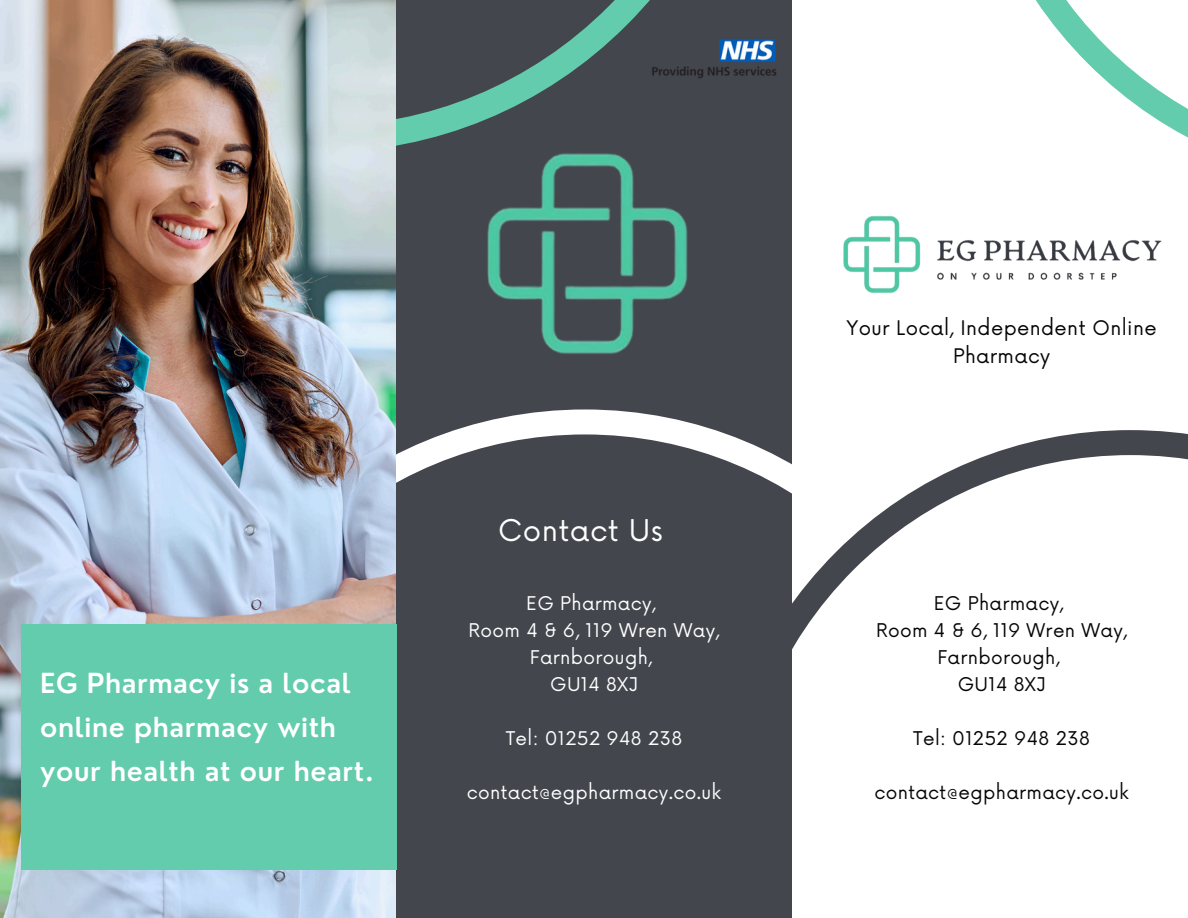
<style>
.page{position:relative;width:1188px;height:918px;background:#43464d}
.page>*{position:absolute;margin:0;border:0;box-sizing:border-box;transform-origin:0 0}
.t1{font:29.25px "Now";letter-spacing:.02em;color:#fff}
.t2{font:600 27px/43.8px "Nourd";letter-spacing:.02em;color:#fff}
.t3{font:19.65px/28.7px "Now";letter-spacing:.02em;color:#050505;text-align:center}
.t4{font:18.45px/27px "Now";letter-spacing:.02em;color:#fff;text-align:center}
.t5{font:18.45px/27px "Now";letter-spacing:.02em;color:#050505;text-align:center}
</style>
<div class="page">
<svg style="left:396px;top:0;width:254px;height:146px"></svg>
<img style="left:0;top:0;width:396px;height:918px">
<div style="left:792px;top:0;width:396px;height:918px;background:#fff"></div>
<div style="left:21px;top:624px;width:375px;height:245px;background:#63ccad"></div>
<img style="left:649px;top:27px;width:128px;height:64px">
<svg style="left:1036px;top:0;width:152px;height:138px"></svg>
<svg style="left:714px;top:430px;width:474px;height:219px"></svg>
<img style="left:843px;top:215px;width:319px;height:78px">
<img style="left:487px;top:153px;width:201px;height:201px">
<p class="t2" style="left:40px;top:661px;width:335px">EG Pharmacy is a local online pharmacy with your health at our heart.</p>
<p class="t1" style="left:498px;top:514px;width:166px">Contact Us</p>
<p class="t4" style="left:526px;top:591px;width:131px">EG Pharmacy,</p>
<p class="t4" style="left:469px;top:618px;width:252px">Room 4 &amp; 6, 119 Wren Way,<br>Farnborough,</p>
<p class="t4" style="left:550px;top:672px;width:89px">GU14 8XJ</p>
<h2 class="t4" style="left:506px;top:726px;width:178px">Tel: 01252 948 238</h2>
<p class="t4" style="left:467px;top:780px;width:256px">contact@egpharmacy.co.uk</p>
<p class="t3" style="left:847px;top:314px;width:312px">Your Local, Independent Online<br>Pharmacy</p>
<p class="t5" style="left:934px;top:591px;width:131px">EG Pharmacy,</p>
<p class="t5" style="left:876px;top:618px;width:252px">Room 4 &amp; 6, 119 Wren Way,<br>Farnborough,</p>
<p class="t5" style="left:958px;top:672px;width:89px">GU14 8XJ</p>
<p class="t5" style="left:913px;top:726px;width:178px">Tel: 01252 948 238</p>
<p class="t5" style="left:874px;top:780px;width:256px">contact@egpharmacy.co.uk</p>
</div>
